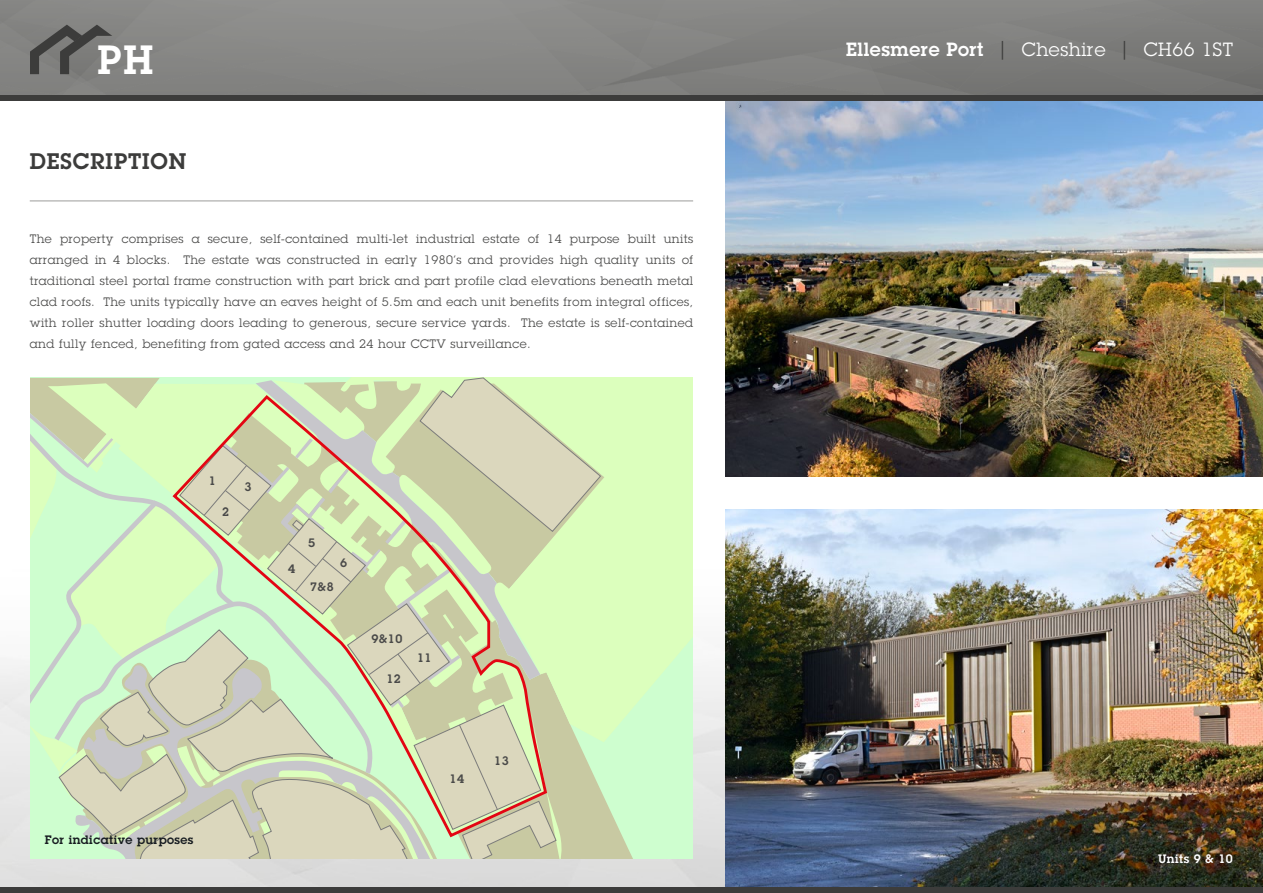
<style>
.page{position:relative;width:1263px;height:893px;background:#fff}
.page>*{position:absolute;margin:0;border:0;box-sizing:border-box;transform-origin:0 0}
.t1{font:600 40.05px "Lubalin Graph Std";color:#fff}
.t2{font:600 22.05px "Lubalin Graph Std";letter-spacing:.04em;color:#3c3c3b}
.t3{font:18.75px "Lubalin Graph Std";letter-spacing:.03em;color:#fff}
.t4{font:12px/21px "Lubalin Graph Std";letter-spacing:.04em;color:#4a4a49;text-align:justify}
.t5{font:600 12px "Lubalin Graph Std";letter-spacing:.04em;color:#4a4a49}
.t6{font:600 12px "Lubalin Graph Std";letter-spacing:.04em;color:#171c21}
.t7{font:600 12px "Lubalin Graph Std";letter-spacing:.04em;color:#fff}
.s1{font-weight:600}
.s2{color:#3c3c3b}
</style>
<div class="page">
<img style="left:0;top:308px;width:1263px;height:580px">
<img style="left:726px;top:510px;width:537px;height:378px">
<div style="left:0;top:888px;width:1263px;height:5px;background:#3c3c3b"></div>
<hr style="left:30px;top:201px;width:663px;height:1px;background:#9c9c9a">
<img style="left:726px;top:101px;width:537px;height:376px">
<img style="left:0;top:0;width:1263px;height:96px">
<div style="left:0;top:96px;width:1263px;height:5px;background:#3c3c3b"></div>
<svg style="left:30px;top:25px;width:82px;height:49px;background:#696968"></svg>
<div style="left:30px;top:378px;width:663px;height:481px;background:#cefecf"></div>
<svg style="left:601px;top:378px;width:92px;height:364px;background:#dafebf"></svg>
<svg style="left:30px;top:378px;width:571px;height:481px"></svg>
<svg style="left:172px;top:393px;width:376px;height:447px;background:#d1dab5"></svg>
<h1 class="t1" style="left:97px;top:33px;width:57px">PH</h1>
<h3 class="t3" style="left:846px;top:38px;width:388px"><span class="s1">Ellesmere Port</span> <span class="s2">|</span> Cheshire <span class="s2">|</span> CH66 1ST</h3>
<h2 class="t2" style="left:30px;top:147px;width:158px">DESCRIPTION</h2>
<p class="t4" style="left:30px;top:228px;width:665px">The property comprises a secure, self-contained multi-let industrial estate of 14 purpose built units arranged in 4 blocks. The estate was constructed in early 1980’s and provides high quality units of traditional steel portal frame construction with part brick and part profile clad elevations beneath metal clad roofs. The units typically have an eaves height of 5.5m and each unit benefits from integral offices, with roller shutter loading doors leading to generous, secure service yards. The estate is self-contained and fully fenced, benefiting from gated access and 24 hour CCTV surveillance.</p>
<p class="t5" style="left:209px;top:473px;width:8px">1</p>
<p class="t5" style="left:222px;top:504px;width:8px">2</p>
<p class="t5" style="left:245px;top:479px;width:8px">3</p>
<p class="t6" style="left:45px;top:832px;width:150px">For indicative purposes</p>
<p class="t5" style="left:288px;top:561px;width:8px">4</p>
<p class="t5" style="left:308px;top:534px;width:8px">5</p>
<p class="t5" style="left:340px;top:555px;width:8px">6</p>
<p class="t5" style="left:310px;top:579px;width:25px">7&amp;8</p>
<p class="t5" style="left:371px;top:631px;width:32px">9&amp;10</p>
<p class="t5" style="left:386px;top:671px;width:16px">12</p>
<p class="t5" style="left:417px;top:650px;width:16px">11</p>
<p class="t5" style="left:450px;top:771px;width:16px">14</p>
<p class="t5" style="left:494px;top:753px;width:16px">13</p>
<p class="t7" style="left:1158px;top:851px;width:76px">Units 9 &amp; 10</p>
</div>
